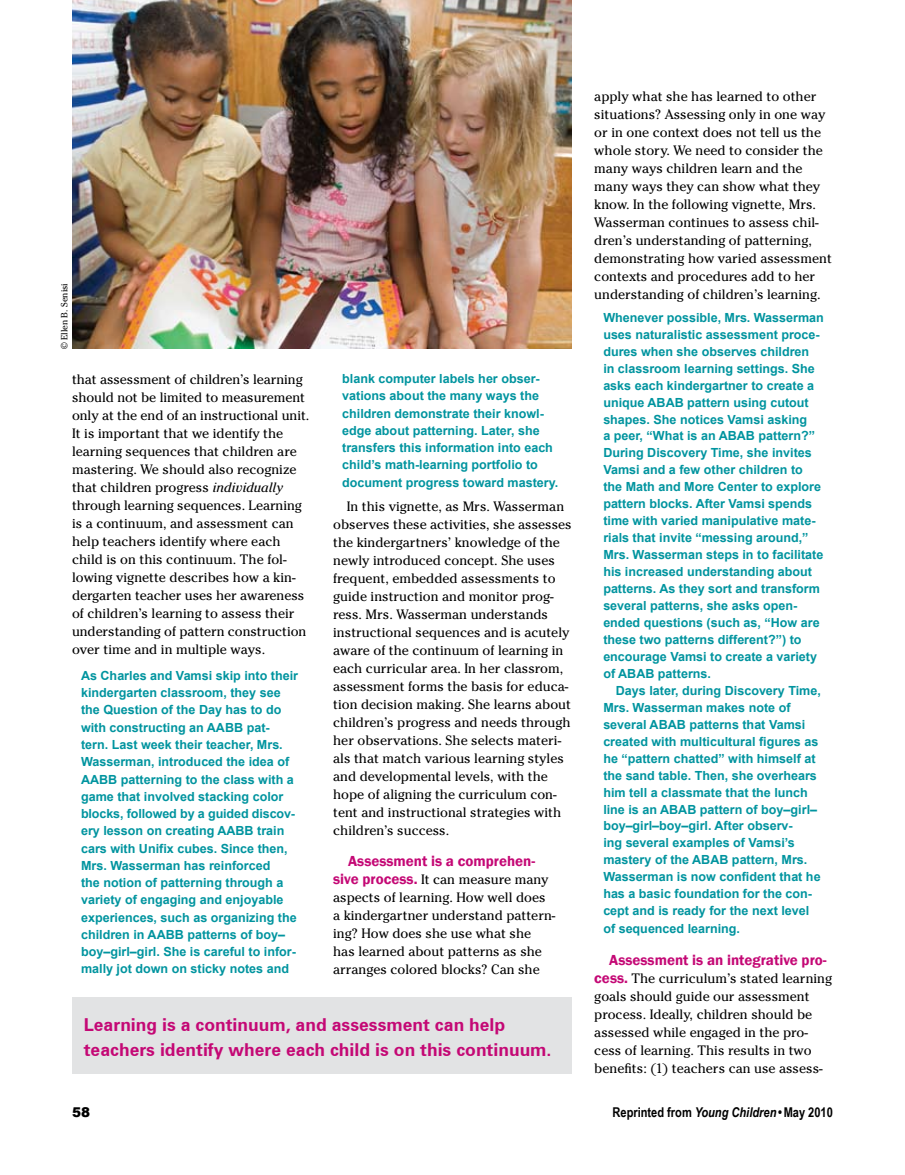
<style>
.page{position:relative;width:905px;height:1175px;background:#fff}
.page>*{position:absolute;margin:0;border:0;box-sizing:border-box;transform-origin:0 0}
.t1{font:700 17.85px/25.5px "Zurich BT";color:#c40875}
.t2{font:600 15px "Franklin Gothic";color:#c40875}
.t3{font:13.5px/18px "Cheltenham";color:#000}
.t4{font:700 13.5px "Arial Narrow";color:#000}
.t5{font:900 13.5px "Arial";color:#000}
.t6{font:700 12.6px/17px "Arial";color:#00949f}
.t7{font:9px "Cheltenham";color:#000}
.s1{font-style:italic}
.s2{font-family:"Franklin Gothic";font-weight:600;font-size:15px;color:#c40875}
</style>
<div class="page">
<div style="left:72px;top:997px;width:500px;height:76px;background:#e2e3e4"></div>
<img style="left:72px;top:0;width:500px;height:349px">
<p class="t7" style="left:59px;top:349px;width:67px;rotate:-90deg">© Ellen B. Senisi</p>
<p class="t3" style="left:72px;top:370px;width:239px">that assessment of children’s learning should not be limited to measurement only at the end of an instructional unit.<br>It is important that we identify the learning sequences that children are mastering. We should also recognize that children progress <span class="s1">individually </span>through learning sequences. Learning is a continuum, and assessment can help teachers identify where each child is on this continuum. The fol&shy;lowing vignette describes how a kin&shy;dergarten teacher uses her awareness of children’s learning to assess their understanding of pattern construction over time and in multiple ways.</p>
<p class="t6" style="left:81px;top:667px;width:219px">As Charles and Vamsi skip into their kindergarten classroom, they see the Question of the Day has to do with constructing an AABB pat&shy;tern. Last week their teacher, Mrs.<br>Wasserman, introduced the idea of AABB patterning to the class with a game that involved stacking color blocks, followed by a guided discov&shy;ery lesson on creating AABB train cars with Unifix cubes. Since then, Mrs. Wasserman has reinforced<br>the notion of patterning through a variety of engaging and enjoyable experiences, such as organizing the children in AABB patterns of boy– boy–girl–girl. She is careful to infor&shy;mally jot down on sticky notes and</p>
<p class="t6" style="left:342px;top:370px;width:218px">blank computer labels her obser&shy;vations about the many ways the children demonstrate their knowl&shy;edge about patterning. Later, she transfers this information into each child’s math-learning portfolio to document progress toward mastery.</p>
<p class="t3" style="left:333px;top:497px;width:240px;text-indent:14px">In this vignette, as Mrs. Wasserman observes these activities, she assesses the kindergartners’ knowledge of the newly introduced concept. She uses frequent, embedded assessments to guide instruction and monitor prog&shy;ress. Mrs. Wasserman understands instructional sequences and is acutely aware of the continuum of learning in each curricular area. In her classrom, assessment forms the basis for educa&shy;tion decision making. She learns about children’s progress and needs through her observations. She selects materi&shy;als that match various learning styles and developmental levels, with the hope of aligning the curriculum con&shy;tent and instructional strategies with children’s success.</p>
<p class="t2" style="left:348px;top:852px;width:189px">Assessment is a comprehen-</p>
<p class="t3" style="left:333px;top:870px;width:224px"><span class="s2">sive process.</span> It can measure many aspects of learning. How well does a kindergartner understand pattern&shy;ing? How does she use what she has learned about patterns as she arranges colored blocks? Can she</p>
<h1 class="t1" style="left:84px;top:1011px;width:469px">Learning is a continuum, and assessment can help teachers identify where each child is on this continuum.</h1>
<p class="t3" style="left:594px;top:87px;width:239px">apply what she has learned to other situations? Assessing only in one way or in one context does not tell us the whole story. We need to consider the many ways children learn and the many ways they can show what they know. In the following vignette, Mrs.<br>Wasserman continues to assess chil&shy;dren’s understanding of patterning, demonstrating how varied assessment contexts and procedures add to her understanding of children’s learning.</p>
<p class="t6" style="left:603px;top:309px;width:222px">Whenever possible, Mrs. Wasserman uses naturalistic assessment proce&shy;dures when she observes children<br>in classroom learning settings. She asks each kindergartner to create a unique ABAB pattern using cutout shapes. She notices Vamsi asking<br>a peer, “What is an ABAB pattern?” During Discovery Time, she invites Vamsi and a few other children to the Math and More Center to explore pattern blocks. After Vamsi spends time with varied manipulative mate&shy;rials that invite “messing around,” Mrs. Wasserman steps in to facilitate his increased understanding about patterns. As they sort and transform several patterns, she asks open&shy;ended questions (such as, “How are these two patterns different?”) to encourage Vamsi to create a variety of ABAB patterns.</p>
<p class="t6" style="left:603px;top:682px;width:219px;text-indent:13px">Days later, during Discovery Time, Mrs. Wasserman makes note of several ABAB patterns that Vamsi created with multicultural figures as he “pattern chatted” with himself at the sand table. Then, she overhears him tell a classmate that the lunch line is an ABAB pattern of boy–girl– boy–girl–boy–girl. After observ-<br>ing several examples of Vamsi’s mastery of the ABAB pattern, Mrs.<br>Wasserman is now confident that he has a basic foundation for the con&shy;cept and is ready for the next level of sequenced learning.</p>
<p class="t2" style="left:609px;top:950px;width:219px">Assessment is an integrative pro-</p>
<p class="t3" style="left:594px;top:969px;width:239px"><span class="s2">cess.</span> The curriculum’s stated learning goals should guide our assessment process. Ideally, children should be assessed while engaged in the pro&shy;cess of learning. This results in two benefits: (1) teachers can use assess-</p>
<p class="t5" style="left:72px;top:1102px;width:20px">58</p>
<p class="t4" style="left:612px;top:1102px;width:222px">Reprinted from <span class="s1">Young Children</span> • May 2010</p>
</div>
